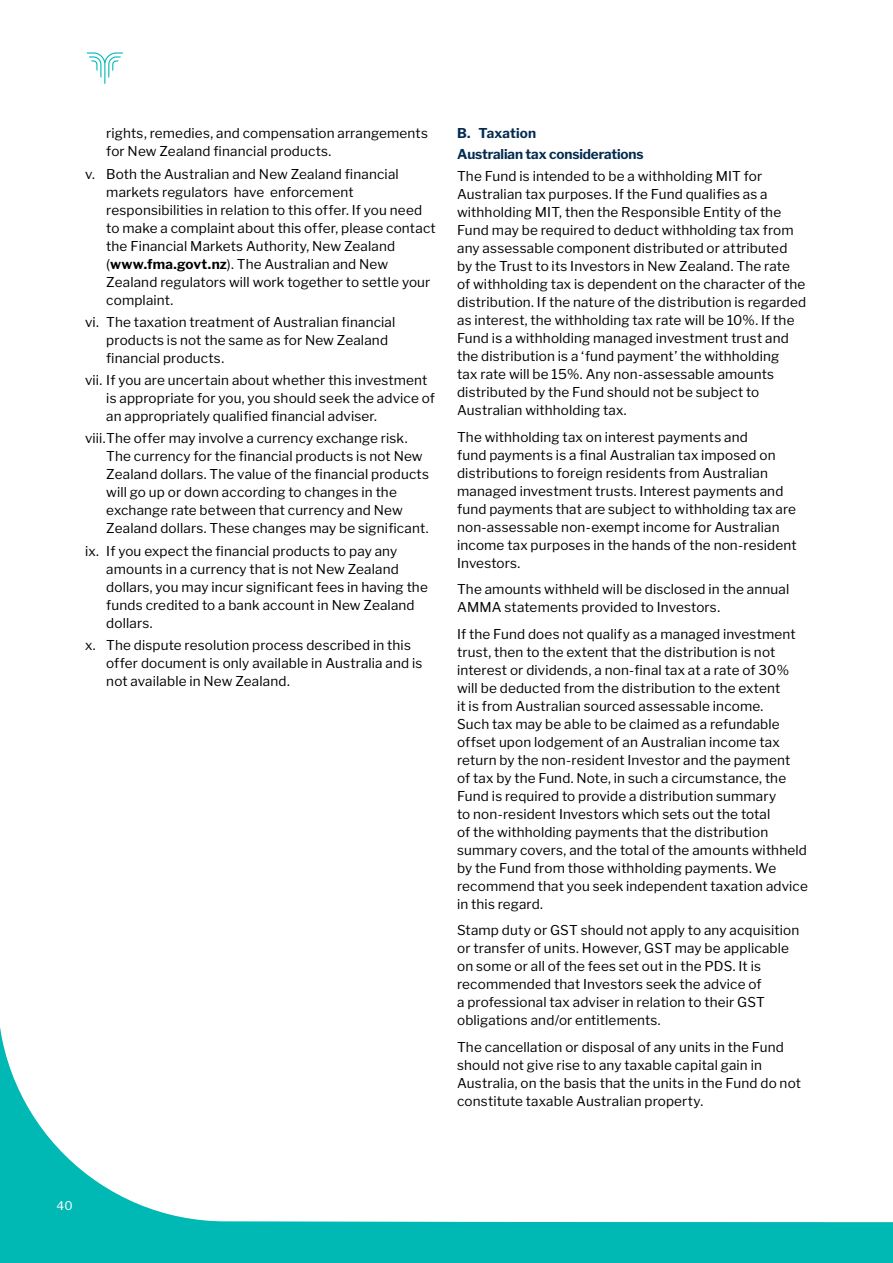
<style>
.page{position:relative;width:893px;height:1263px;background:#fff}
.page>*{position:absolute;margin:0;border:0;box-sizing:border-box;transform-origin:0 0}
.t1{font:13.5px/18px "Libre Franklin";letter-spacing:.01em;color:#000}
.t2{font:700 13.5px/20.7px "Libre Franklin";letter-spacing:-.01em;color:#032b4f}
.t3{font:12px "Libre Franklin";color:#fff}
.s1{font-weight:700}
</style>
<div class="page">
<div style="left:823px;top:1222px;width:70px;height:41px;background:#00b8b4"></div>
<svg style="left:0;top:1027px;width:823px;height:236px"></svg>
<svg style="left:86px;top:52px;width:37px;height:32px"></svg>
<p class="t1" style="left:106px;top:123px;width:323px">rights, remedies, and compensation arrangements for New Zealand financial products.</p>
<p class="t1" style="left:106px;top:164px;width:331px;text-indent:-21px">v. Both the Australian and New Zealand financial markets regulators have enforcement responsibilities in relation to this offer. If you need to make a complaint about this offer, please contact the Financial Markets Authority, New Zealand (<span class="s1">www.fma.govt.nz</span>). The Australian and New Zealand regulators will work together to settle your complaint.</p>
<p class="t1" style="left:106px;top:312px;width:291px;text-indent:-21px">vi. The taxation treatment of Australian financial products is not the same as for New Zealand financial products.</p>
<p class="t1" style="left:106px;top:370px;width:330px;text-indent:-21px">vii. If you are uncertain about whether this investment is appropriate for you, you should seek the advice of an appropriately qualified financial adviser.</p>
<p class="t1" style="left:106px;top:428px;width:324px;text-indent:-21px">viii.The offer may involve a currency exchange risk.<br>The currency for the financial products is not New Zealand dollars. The value of the financial products will go up or down according to changes in the exchange rate between that currency and New Zealand dollars. These changes may be significant.</p>
<p class="t1" style="left:106px;top:540px;width:323px;text-indent:-21px">ix. If you expect the financial products to pay any amounts in a currency that is not New Zealand dollars, you may incur significant fees in having the funds credited to a bank account in New Zealand dollars.</p>
<p class="t1" style="left:106px;top:635px;width:318px;text-indent:-21px">x. The dispute resolution process described in this offer document is only available in Australia and is not available in New Zealand.</p>
<p class="t2" style="left:457px;top:122px;width:188px">B. Taxation<br>Australian tax considerations</p>
<p class="t1" style="left:457px;top:166px;width:350px">The Fund is intended to be a withholding MIT for Australian tax purposes. If the Fund qualifies as a withholding MIT, then the Responsible Entity of the Fund may be required to deduct withholding tax from any assessable component distributed or attributed<br>by the Trust to its Investors in New Zealand. The rate of withholding tax is dependent on the character of the distribution. If the nature of the distribution is regarded as interest, the withholding tax rate will be 10%. If the Fund is a withholding managed investment trust and the distribution is a ‘fund payment’ the withholding<br>tax rate will be 15%. Any non-assessable amounts distributed by the Fund should not be subject to Australian withholding tax.</p>
<p class="t1" style="left:457px;top:427px;width:341px">The withholding tax on interest payments and<br>fund payments is a final Australian tax imposed on distributions to foreign residents from Australian managed investment trusts. Interest payments and fund payments that are subject to withholding tax are non-assessable non-exempt income for Australian income tax purposes in the hands of the non-resident Investors.</p>
<p class="t1" style="left:457px;top:579px;width:334px">The amounts withheld will be disclosed in the annual<br>AMMA statements provided to Investors.</p>
<p class="t1" style="left:457px;top:624px;width:352px">If the Fund does not qualify as a managed investment trust, then to the extent that the distribution is not interest or dividends, a non-final tax at a rate of 30% will be deducted from the distribution to the extent<br>it is from Australian sourced assessable income.<br>Such tax may be able to be claimed as a refundable offset upon lodgement of an Australian income tax return by the non-resident Investor and the payment<br>of tax by the Fund. Note, in such a circumstance, the Fund is required to provide a distribution summary<br>to non-resident Investors which sets out the total<br>of the withholding payments that the distribution summary covers, and the total of the amounts withheld by the Fund from those withholding payments. We recommend that you seek independent taxation advice in this regard.</p>
<p class="t1" style="left:457px;top:920px;width:344px">Stamp duty or GST should not apply to any acquisition or transfer of units. However, GST may be applicable on some or all of the fees set out in the PDS. It is recommended that Investors seek the advice of<br>a professional tax adviser in relation to their GST obligations and/or entitlements.</p>
<p class="t1" style="left:457px;top:1037px;width:345px">The cancellation or disposal of any units in the Fund should not give rise to any taxable capital gain in Australia, on the basis that the units in the Fund do not constitute taxable Australian property.</p>
<p class="t3" style="left:57px;top:1196px;width:18px">40</p>
</div>
